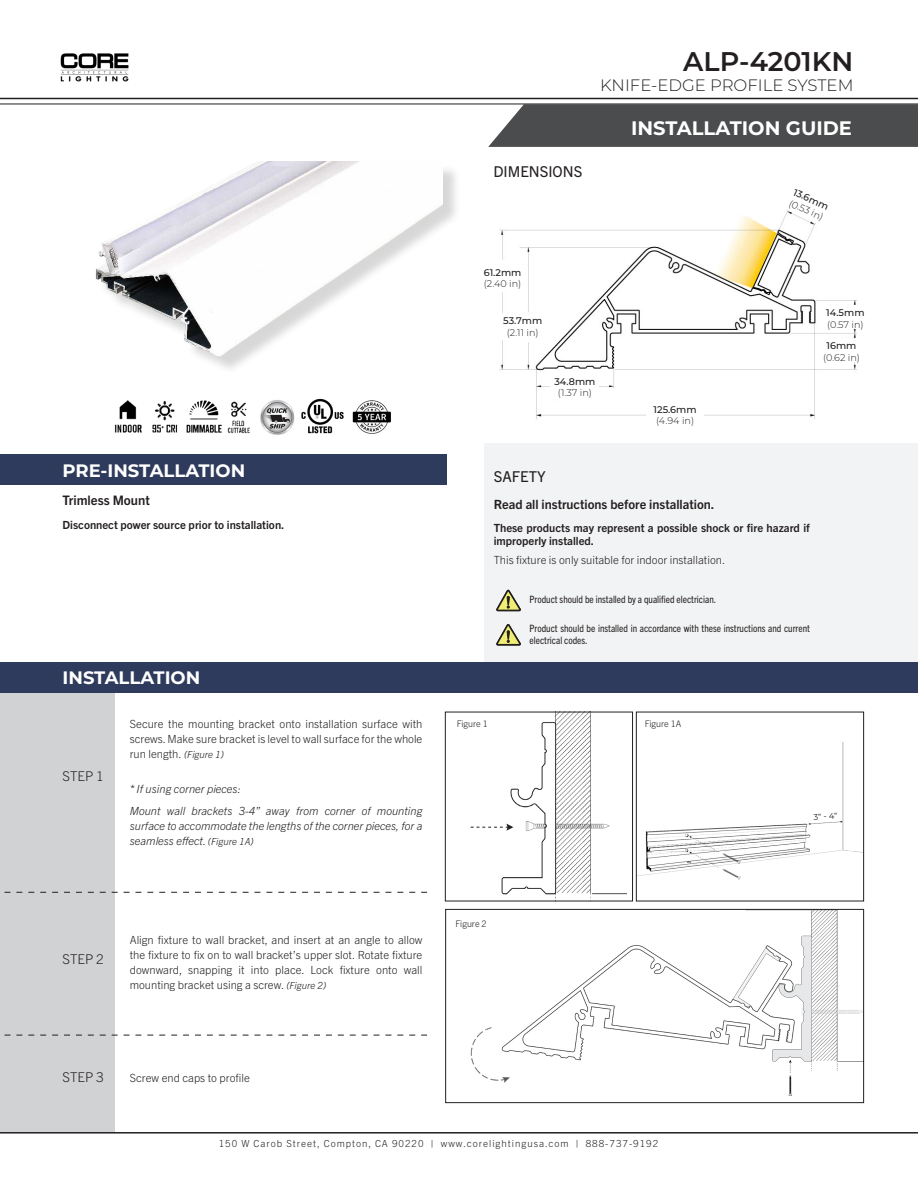
<style>
.page{position:relative;width:918px;height:1188px;background:#fff}
.page>*{position:absolute;margin:0;border:0;box-sizing:border-box;transform-origin:0 0}
.t1{font:600 27px "Montserrat";color:#231f20}
.t2{font:700 19.5px "Montserrat";color:#fff}
.t3{font:700 18px "Montserrat";color:#fff}
.t4{font:300 16.5px "Montserrat";color:#231f20}
.t5{font:15px "Trade Gothic Next LT Pro";color:#231f20}
.t6{font:300 13.5px "Trade Gothic Next LT Pro";color:#231f20}
.t7{font:700 13.2px "Trade Gothic Next LT Pro";color:#231f20}
.t8{font:700 12.75px "Trade Gothic Next LT Pro";color:#231f20}
.t9{font:300 11.25px/15px "Trade Gothic Next LT Pro";color:#231f20;text-align:justify}
.t10{font:italic 300 11.25px/15px "Trade Gothic Next LT Pro";color:#231f20;text-align:justify}
.t11{font:700 11.25px/13.5px "Trade Gothic Next LT Pro";color:#231f20}
.t12{font:condensed 10.2px/12px "Trade Gothic Next LT Pro";color:#231f20}
.t13{font:300 9.75px "Trade Gothic Next LT Pro";letter-spacing:.1em;color:#231f20}
.t14{font:300 9.6px "Montserrat";color:#231f20}
.t15{font:500 9.6px "Montserrat";color:#231f20}
.t16{font:300 9px "Trade Gothic Next LT Pro";color:#231f20}
.t17{font:8.25px "Montserrat";color:#231f20}
.s1{font-style:italic;font-size:9.75px}
.s2{font-size:9.75px}
</style>
<div class="page">
<img style="left:638px;top:742px;width:224px;height:138px">
<img style="left:444px;top:712px;width:183px;height:189px">
<img style="left:500px;top:216px;width:357px;height:203px">
<div style="left:483px;top:314px;width:19px;height:26px;background:#fff"></div>
<div style="left:484px;top:444px;width:434px;height:218px;background:#f2f3f4"></div>
<div style="left:0;top:692px;width:114px;height:440px;background:#d1d2d4"></div>
<div style="left:488px;top:105px;width:430px;height:42px;background:#4b4c4d"></div>
<div style="left:0;top:662px;width:918px;height:30px;background:#2f3b5d"></div>
<div style="left:0;top:454px;width:447px;height:31px;background:#2f3b5d"></div>
<svg style="left:496px;top:624px;width:25px;height:22px"></svg>
<svg style="left:496px;top:589px;width:25px;height:23px"></svg>
<img style="left:60px;top:53px;width:69px;height:29px">
<hr style="left:0;top:98px;width:918px;height:1px;background:#231f20">
<hr style="left:0;top:104px;width:918px;height:1px;background:#231f20">
<svg style="left:4px;top:892px;width:423px;height:1px"></svg>
<svg style="left:4px;top:1035px;width:423px;height:1px"></svg>
<hr style="left:0;top:1132px;width:918px;height:2px;background:#231f20">
<div style="left:98px;top:164px;width:363px;height:211px;background:#231f20;opacity:.18"></div>
<img style="left:95px;top:162px;width:348px;height:213px">
<svg style="left:782px;top:210px;width:54px;height:16px"></svg>
<div style="left:821px;top:339px;width:41px;height:23px;background:#fff"></div>
<div style="left:551px;top:373px;width:48px;height:26px;background:#fff"></div>
<div style="left:822px;top:305px;width:46px;height:24px;background:#fff"></div>
<div style="left:480px;top:265px;width:46px;height:23px;background:#fff"></div>
<div style="left:503px;top:314px;width:40px;height:22px;background:#fff"></div>
<div style="left:647px;top:397px;width:57px;height:33px;background:#fff"></div>
<svg style="left:811px;top:809px;width:29px;height:12px"></svg>
<img style="left:352px;top:400px;width:39px;height:34px">
<img style="left:260px;top:400px;width:35px;height:35px">
<img style="left:114px;top:400px;width:28px;height:33px">
<img style="left:186px;top:400px;width:36px;height:33px">
<img style="left:152px;top:400px;width:26px;height:33px">
<img style="left:227px;top:401px;width:23px;height:33px">
<img style="left:301px;top:398px;width:43px;height:36px">
<svg style="left:471px;top:824px;width:42px;height:7px"></svg>
<div style="left:445px;top:712px;width:188px;height:189px;border:1px solid #231f20"></div>
<div style="left:636px;top:712px;width:228px;height:189px;border:1px solid #231f20"></div>
<img style="left:445px;top:909px;width:419px;height:194px">
<p class="t1" style="left:683px;top:42px;width:172px">ALP-4201KN</p>
<p class="t4" style="left:600px;top:74px;width:255px">KNIFE-EDGE PROFILE SYSTEM</p>
<p class="t5" style="left:493px;top:161px;width:90px">DIMENSIONS</p>
<p class="t15" style="left:484px;top:266px;width:39px">61.2mm</p>
<p class="t14" style="left:484px;top:277px;width:39px">(2.40 in)</p>
<p class="t15" style="left:503px;top:314px;width:41px">53.7mm</p>
<p class="t14" style="left:507px;top:326px;width:33px">(2.11 in)</p>
<p class="t15" style="left:554px;top:375px;width:43px">34.8mm</p>
<p class="t14" style="left:558px;top:386px;width:36px">(1.37 in)</p>
<p class="t3" style="left:63px;top:457px;width:184px">PRE-INSTALLATION</p>
<p class="t5" style="left:494px;top:466px;width:53px">SAFETY</p>
<p class="t2" style="left:631px;top:114px;width:222px">INSTALLATION GUIDE</p>
<p class="t15" style="left:797px;top:186px;width:39px;rotate:24deg">13.6mm</p>
<p class="t14" style="left:792px;top:196px;width:38px;rotate:24deg">(0.53 in)</p>
<p class="t15" style="left:826px;top:306px;width:40px">14.5mm</p>
<p class="t14" style="left:827px;top:318px;width:38px">(0.57 in)</p>
<p class="t15" style="left:654px;top:403px;width:45px">125.6mm</p>
<p class="t14" style="left:656px;top:414px;width:40px">(4.94 in)</p>
<p class="t15" style="left:827px;top:339px;width:31px">16mm</p>
<p class="t14" style="left:823px;top:351px;width:38px">(0.62 in)</p>
<p class="t7" style="left:63px;top:491px;width:89px">Trimless Mount</p>
<p class="t11" style="left:63px;top:517px;width:223px">Disconnect power source prior to installation.</p>
<p class="t3" style="left:63px;top:665px;width:139px">INSTALLATION</p>
<p class="t6" style="left:63px;top:766px;width:43px">STEP 1</p>
<p class="t9" style="left:130px;top:716px;width:294px">Secure the mounting bracket onto installation surface with screws. Make sure bracket is level to wall surface for the whole run length. <span class="s1">(Figure 1)</span></p>
<p class="t10" style="left:130px;top:781px;width:113px">* If using corner pieces:</p>
<p class="t10" style="left:130px;top:803px;width:294px">Mount wall brackets 3-4” away from corner of mounting surface to accommodate the lengths of the corner pieces, for a seamless effect. <span class="s2">(Figure 1A)</span></p>
<p class="t6" style="left:63px;top:950px;width:43px">STEP 2</p>
<p class="t9" style="left:130px;top:932px;width:294px">Align fixture to wall bracket, and insert at an angle to allow the fixture to fix on to wall bracket’s upper slot. Rotate fixture downward, snapping it into place. Lock fixture onto wall mounting bracket using a screw. <span class="s1">(Figure 2)</span></p>
<p class="t6" style="left:63px;top:1068px;width:43px">STEP 3</p>
<p class="t9" style="left:130px;top:1070px;width:122px">Screw end caps to profile</p>
<p class="t8" style="left:494px;top:496px;width:222px">Read all instructions before installation.</p>
<p class="t11" style="left:494px;top:520px;width:318px">These products may represent a possible shock or fire hazard if improperly installed.</p>
<p class="t9" style="left:494px;top:552px;width:233px">This fixture is only suitable for indoor installation.</p>
<p class="t12" style="left:530px;top:592px;width:188px">Product should be installed by a qualified electrician.</p>
<p class="t12" style="left:530px;top:622px;width:282px">Product should be installed in accordance with these instructions and current electrical codes.</p>
<p class="t16" style="left:457px;top:718px;width:33px">Figure 1</p>
<p class="t16" style="left:645px;top:718px;width:38px">Figure 1A</p>
<p class="t16" style="left:456px;top:918px;width:33px">Figure 2</p>
<p class="t17" style="left:813px;top:811px;width:25px;rotate:-4deg">3” - 4”</p>
<p class="t13" style="left:219px;top:1137px;width:441px">150 W Carob Street, Compton, CA 90220 | www.corelightingusa.com | 888-737-9192</p>
</div>
